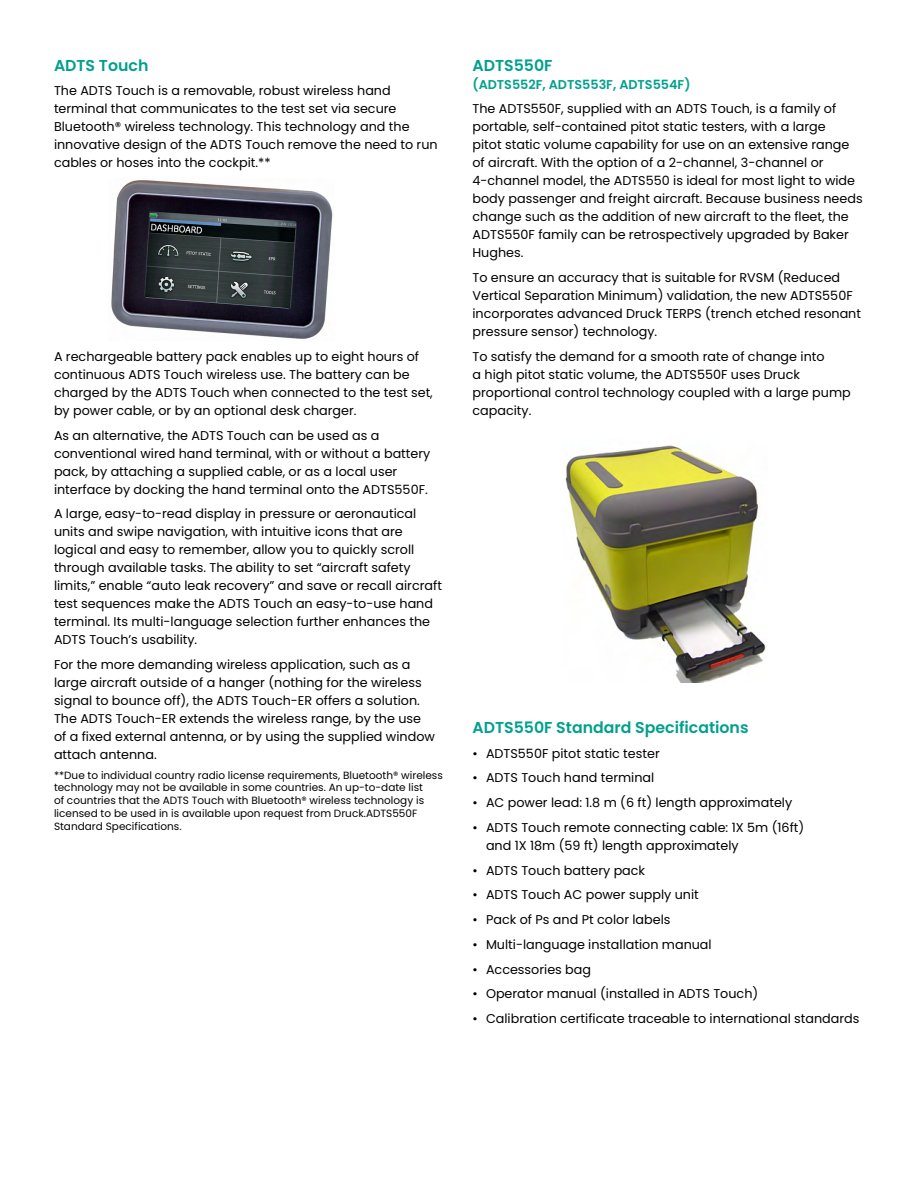
<style>
.page{position:relative;width:918px;height:1188px;background:#fff}
.page>*{position:absolute;margin:0;border:0;box-sizing:border-box;transform-origin:0 0}
.t1{font:600 15.75px "Poppins";color:#00a08e}
.t2{font:12.75px/18px "Poppins";color:#000}
.t3{font:600 12.75px "Poppins";color:#00a08e}
.t4{font:10.5px/12.8px "Poppins";color:#000}
</style>
<div class="page">
<img style="left:111px;top:180px;width:222px;height:159px">
<img style="left:565px;top:445px;width:201px;height:238px">
<p class="t1" style="left:54px;top:56px;width:96px">ADTS Touch</p>
<p class="t2" style="left:54px;top:82px;width:385px">The ADTS Touch is a removable, robust wireless hand terminal that communicates to the test set via secure Bluetooth® wireless technology. This technology and the innovative design of the ADTS Touch remove the need to run cables or hoses into the cockpit.**</p>
<p class="t2" style="left:54px;top:347px;width:380px">A rechargeable battery pack enables up to eight hours of continuous ADTS Touch wireless use. The battery can be charged by the ADTS Touch when connected to the test set, by power cable, or by an optional desk charger.</p>
<p class="t2" style="left:54px;top:426px;width:378px">As an alternative, the ADTS Touch can be used as a conventional wired hand terminal, with or without a battery pack, by attaching a supplied cable, or as a local user interface by docking the hand terminal onto the ADTS550F.</p>
<p class="t2" style="left:54px;top:505px;width:389px">A large, easy-to-read display in pressure or aeronautical units and swipe navigation, with intuitive icons that are logical and easy to remember, allow you to quickly scroll through available tasks. The ability to set “aircraft safety limits,” enable “auto leak recovery” and save or recall aircraft test sequences make the ADTS Touch an easy-to-use hand terminal. Its multi-language selection further enhances the ADTS Touch’s usability.</p>
<p class="t2" style="left:54px;top:656px;width:382px">For the more demanding wireless application, such as a large aircraft outside of a hanger (nothing for the wireless signal to bounce off), the ADTS Touch-ER offers a solution.<br>The ADTS Touch-ER extends the wireless range, by the use of a fixed external antenna, or by using the supplied window attach antenna.</p>
<p class="t4" style="left:54px;top:769px;width:390px">**Due to individual country radio license requirements, Bluetooth® wireless technology may not be available in some countries. An up-to-date list<br>of countries that the ADTS Touch with Bluetooth® wireless technology is licensed to be used in is available upon request from Druck.ADTS550F Standard Specifications.</p>
<p class="t1" style="left:472px;top:56px;width:82px">ADTS550F</p>
<p class="t3" style="left:472px;top:77px;width:220px">(ADTS552F, ADTS553F, ADTS554F)</p>
<p class="t2" style="left:472px;top:100px;width:392px">The ADTS550F, supplied with an ADTS Touch, is a family of portable, self-contained pitot static testers, with a large<br>pitot static volume capability for use on an extensive range of aircraft. With the option of a 2-channel, 3-channel or 4-channel model, the ADTS550 is ideal for most light to wide body passenger and freight aircraft. Because business needs change such as the addition of new aircraft to the fleet, the ADTS550F family can be retrospectively upgraded by Baker Hughes.</p>
<p class="t2" style="left:472px;top:269px;width:390px">To ensure an accuracy that is suitable for RVSM (Reduced Vertical Separation Minimum) validation, the new ADTS550F incorporates advanced Druck TERPS (trench etched resonant pressure sensor) technology.</p>
<p class="t2" style="left:472px;top:347px;width:380px">To satisfy the demand for a smooth rate of change into<br>a high pitot static volume, the ADTS550F uses Druck proportional control technology coupled with a large pump capacity.</p>
<p class="t1" style="left:472px;top:718px;width:278px">ADTS550F Standard Specifications</p>
<p class="t2" style="left:472px;top:744px;width:189px">• ADTS550F pitot static tester</p>
<p class="t2" style="left:472px;top:769px;width:183px">• ADTS Touch hand terminal</p>
<p class="t2" style="left:472px;top:794px;width:321px">• AC power lead: 1.8 m (6 ft) length approximately</p>
<p class="t2" style="left:486px;top:818px;width:320px;text-indent:-14px">• ADTS Touch remote connecting cable: 1X 5m (16ft) and 1X 18m (59 ft) length approximately</p>
<p class="t2" style="left:472px;top:861px;width:174px">• ADTS Touch battery pack</p>
<p class="t2" style="left:472px;top:886px;width:228px">• ADTS Touch AC power supply unit</p>
<p class="t2" style="left:472px;top:911px;width:200px">• Pack of Ps and Pt color labels</p>
<p class="t2" style="left:472px;top:935px;width:241px">• Multi-language installation manual</p>
<p class="t2" style="left:472px;top:960px;width:120px">• Accessories bag</p>
<p class="t2" style="left:472px;top:985px;width:287px">• Operator manual (installed in ADTS Touch)</p>
<p class="t2" style="left:472px;top:1010px;width:389px">• Calibration certificate traceable to international standards</p>
</div>
